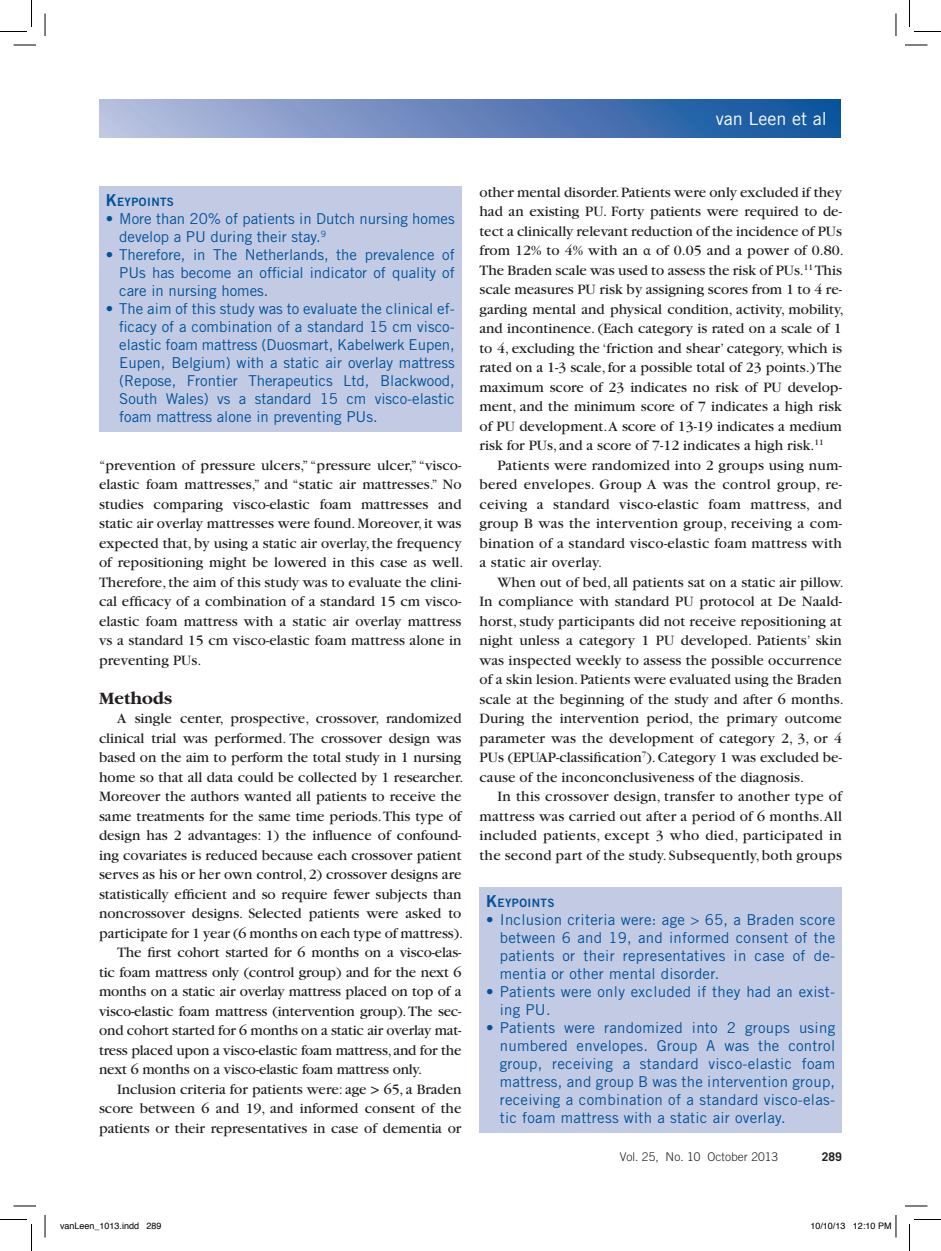
<style>
.page{position:relative;width:941px;height:1251px;background:#fff}
.page>*{position:absolute;margin:0;border:0;box-sizing:border-box;transform-origin:0 0}
.t1{font:18px "Trade Gothic";letter-spacing:.005em;color:#fff}
.Subhead{font:700 18px "Garamond";letter-spacing:.005em;color:#231f20}
.Body_copy{font:15px/19.5px "Garamond";color:#231f20}
.Keypoints_text{font:15px/18px "Trade Gothic";color:#01529b;text-align:justify}
.Keypoints_text-2{font:15px/18px "Trade Gothic";letter-spacing:.02em;color:#01529b}
.t2{font:300 12px "Trade Gothic";letter-spacing:.005em;color:#231f20}
.t3{font:700 12px "Trade Gothic";color:#231f20}
.Keypoints_header{font:11.55px "Trade Gothic Bold Two";letter-spacing:.035em;color:#01529b}
.t4{font:9px "Helvetica";color:#000}
.s1{font-size:16.5px}
.s2{font-family:"Minion Pro"}
</style>
<div class="page">
<div style="left:99px;top:99px;width:741px;height:39px;background:linear-gradient(to right,#bcbede,#0b4e9b)"></div>
<div style="left:99px;top:186px;width:362px;height:246px;background:#c3cbe4"></div>
<div style="left:479px;top:887px;width:363px;height:245px;background:#c3cbe4"></div>
<svg style="left:14px;top:45px;width:22px;height:1px"></svg>
<svg style="left:905px;top:45px;width:22px;height:1px"></svg>
<svg style="left:14px;top:1206px;width:22px;height:1px"></svg>
<svg style="left:905px;top:1206px;width:22px;height:1px"></svg>
<svg style="left:45px;top:14px;width:1px;height:22px"></svg>
<svg style="left:45px;top:1215px;width:1px;height:23px"></svg>
<svg style="left:895px;top:14px;width:1px;height:22px"></svg>
<svg style="left:0;top:0;width:32px;height:32px"></svg>
<svg style="left:0;top:1219px;width:32px;height:32px"></svg>
<svg style="left:909px;top:0;width:31px;height:32px"></svg>
<svg style="left:909px;top:1219px;width:31px;height:32px"></svg>
<svg style="left:895px;top:1215px;width:1px;height:23px"></svg>
<p class="t1" style="left:715px;top:108px;width:113px">van Leen et al</p>
<p class="Keypoints_header" style="left:106px;top:195px;width:70px"><span class="s1">K</span>EYPOINTS</p>
<p class="Keypoints_text" style="left:119px;top:210px;width:337px;text-indent:-14px">• More than 20% of patients in Dutch nursing homes develop a PU during their stay.<sup>9</sup></p>
<p class="Keypoints_text" style="left:119px;top:246px;width:337px;text-indent:-14px">• Therefore, in The Netherlands, the prevalence of PUs has become an official indicator of quality of care in nursing homes.</p>
<p class="Keypoints_text" style="left:119px;top:300px;width:337px;text-indent:-14px">• The aim of this study was to evaluate the clinical ef&shy;ficacy of a combination of a standard 15 cm visco&shy;elastic foam mattress (Duosmart, Kabelwerk Eupen, Eupen, Belgium) with a static air overlay mattress (Repose, Frontier Therapeutics Ltd, Blackwood, South Wales) vs a standard 15 cm visco-elastic foam mattress alone in preventing PUs.</p>
<p class="Body_copy" style="left:99px;top:455px;width:366px">“prevention of pressure ulcers,” “pressure ulcer,” “visco&shy;elastic foam mattresses,” and “static air mattresses.” No studies comparing visco-elastic foam mattresses and static air overlay mattresses were found. Moreover, it was expected that, by using a static air overlay, the frequency of repositioning might be lowered in this case as well.<br>Therefore, the aim of this study was to evaluate the clini&shy;cal efficacy of a combination of a standard 15 cm visco&shy;elastic foam mattress with a static air overlay mattress vs a standard 15 cm visco-elastic foam mattress alone in preventing PUs.</p>
<p class="Subhead" style="left:99px;top:688px;width:75px">Methods</p>
<p class="Body_copy" style="left:99px;top:709px;width:366px;text-indent:18px">A single center, prospective, crossover, randomized clinical trial was performed. The crossover design was based on the aim to perform the total study in 1 nursing home so that all data could be collected by 1 researcher.<br>Moreover the authors wanted all patients to receive the same treatments for the same time periods. This type of design has 2 advantages: 1) the influence of confound&shy;ing covariates is reduced because each crossover patient serves as his or her own control, 2) crossover designs are statistically efficient and so require fewer subjects than noncrossover designs. Selected patients were asked to participate for 1 year (6 months on each type of mattress).</p>
<p class="Body_copy" style="left:99px;top:943px;width:364px;text-align:justify;text-indent:18px">The first cohort started for 6 months on a visco-elas&shy;tic foam mattress only (control group) and for the next 6 months on a static air overlay mattress placed on top of a visco-elastic foam mattress (intervention group). The sec&shy;ond cohort started for 6 months on a static air overlay mat&shy;tress placed upon a visco-elastic foam mattress, and for the next 6 months on a visco-elastic foam mattress only.</p>
<p class="Body_copy" style="left:99px;top:1079px;width:364px;text-align:justify;text-indent:18px">Inclusion criteria for patients were: age &gt; 65, a Braden score between 6 and 19, and informed consent of the patients or their representatives in case of dementia or</p>
<p class="Body_copy" style="left:479px;top:182px;width:366px">other mental disorder. Patients were only excluded if they had an existing PU. Forty patients were required to de&shy;tect a clinically relevant reduction of the incidence of PUs from 12% to 4% with an <span class="s2">α</span> of 0.05 and a power of 0.80.<br>The Braden scale was used to assess the risk of PUs.<sup>11</sup> This scale measures PU risk by assigning scores from 1 to 4 re&shy;garding mental and physical condition, activity, mobility, and incontinence. (Each category is rated on a scale of 1 to 4, excluding the ‘friction and shear’ category, which is rated on a 1-3 scale, for a possible total of 23 points.) The maximum score of 23 indicates no risk of PU develop&shy;ment, and the minimum score of 7 indicates a high risk of PU development. A score of 13-19 indicates a medium risk for PUs, and a score of 7-12 indicates a high risk.<sup>11</sup></p>
<p class="Body_copy" style="left:479px;top:455px;width:364px;text-align:justify;text-indent:18px">Patients were randomized into 2 groups using num&shy;bered envelopes. Group A was the control group, re&shy;ceiving a standard visco-elastic foam mattress, and group B was the intervention group, receiving a com&shy;bination of a standard visco-elastic foam mattress with a static air overlay.</p>
<p class="Body_copy" style="left:479px;top:572px;width:366px;text-indent:18px">When out of bed, all patients sat on a static air pillow.<br>In compliance with standard PU protocol at De Naald&shy;horst, study participants did not receive repositioning at night unless a category 1 PU developed. Patients’ skin was inspected weekly to assess the possible occurrence of a skin lesion. Patients were evaluated using the Braden scale at the beginning of the study and after 6 months.<br>During the intervention period, the primary outcome parameter was the development of category 2, 3, or 4<br>PUs (EPUAP-classification<sup>7</sup>). Category 1 was excluded be&shy;cause of the inconconclusiveness of the diagnosis.</p>
<p class="Body_copy" style="left:479px;top:787px;width:364px;text-align:justify;text-indent:18px">In this crossover design, transfer to another type of mattress was carried out after a period of 6 months. All included patients, except 3 who died, participated in the second part of the study. Subsequently, both groups</p>
<p class="Keypoints_header" style="left:486px;top:896px;width:70px"><span class="s1">K</span>EYPOINTS</p>
<p class="Keypoints_text" style="left:499px;top:911px;width:337px;text-indent:-14px">• Inclusion criteria were: age &gt; 65, a Braden score between 6 and 19, and informed consent of the patients or their representatives in case of de&shy;mentia or other mental disorder.</p>
<p class="Keypoints_text-2" style="left:499px;top:983px;width:337px;text-indent:-14px">• Patients were only excluded if they had an exist&shy;ing PU.</p>
<p class="Keypoints_text" style="left:499px;top:1019px;width:337px;text-indent:-14px">• Patients were randomized into 2 groups using numbered envelopes. Group A was the control group, receiving a standard visco-elastic foam mattress, and group B was the intervention group, receiving a combination of a standard visco-elas&shy;tic foam mattress with a static air overlay.</p>
<p class="t2" style="left:620px;top:1150px;width:160px">Vol. 25, No. 10 October 2013</p>
<p class="t3" style="left:821px;top:1150px;width:22px">289</p>
<p class="t4" style="left:60px;top:1218px;width:103px">vanLeen_1013.indd 289</p>
<p class="t4" style="left:810px;top:1218px;width:83px">10/10/13 12:10 PM</p>
</div>
